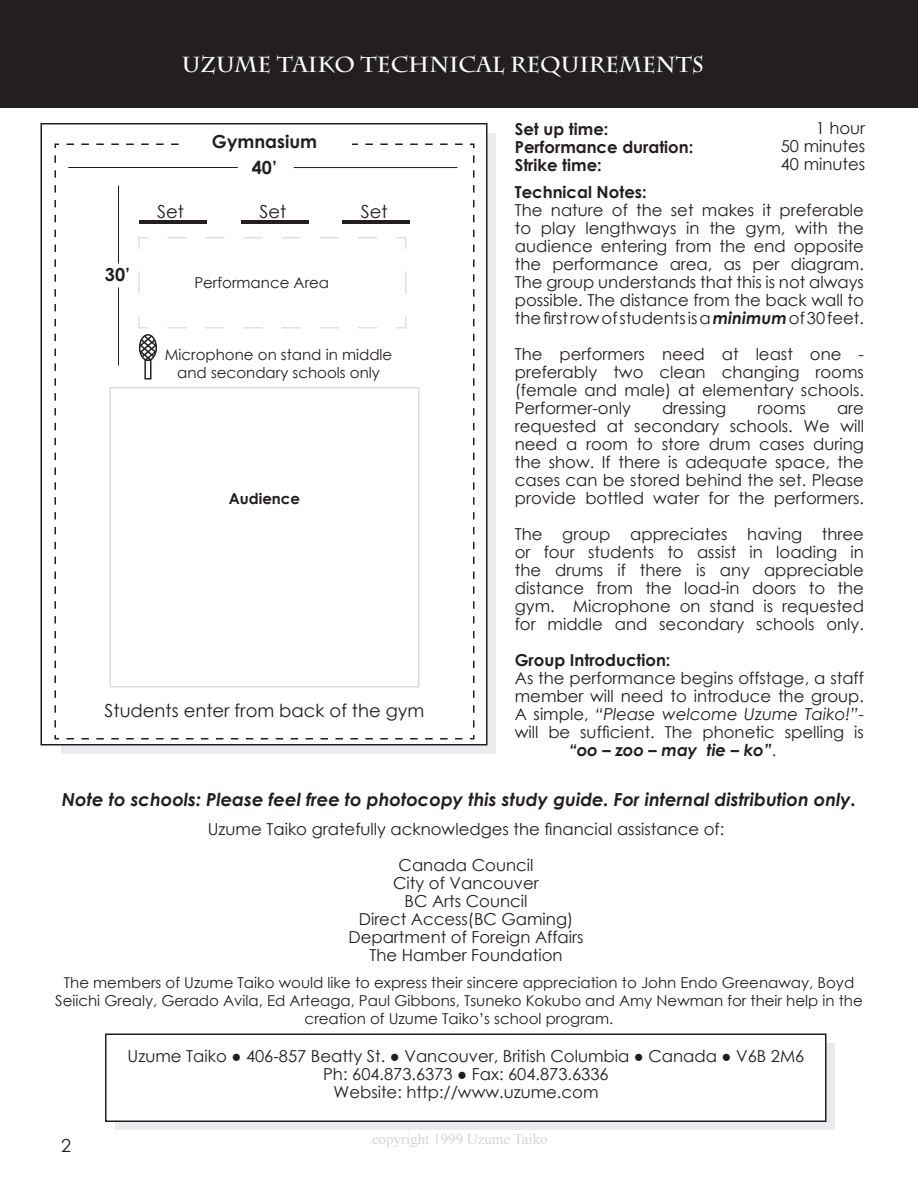
<style>
.page{position:relative;width:918px;height:1188px;background:#fff}
.page>*{position:absolute;margin:0;border:0;box-sizing:border-box;transform-origin:0 0}
.t1{font:700 21.75px "Charlemagne Std";color:#fff}
.t2{font:italic 700 18px "Century Gothic";color:#231f20}
.t3{font:18px "Century Gothic";color:#231f20}
.t4{font:700 18px "Century Gothic";color:#231f20}
.t5{font:16.5px/18px "Century Gothic";color:#231f20;text-align:justify}
.t6{font:700 16.5px/18px "Century Gothic";color:#231f20}
.t7{font:italic 16.5px "Century Gothic";color:#231f20}
.t8{font:italic 700 16.5px "Century Gothic";color:#231f20}
.t9{font:15px/18px "Century Gothic";color:#231f20;text-align:center}
.t10{font:15px "Times New Roman";color:#d4d5d7}
.t11{font:700 15px "Century Gothic";color:#231f20}
.s1{font-weight:700;font-style:italic}
.s2{font-style:normal}
.s3{font-weight:400;font-style:normal}
</style>
<div class="page">
<div style="left:62px;top:134px;width:434px;height:620px;background:#eaebec"></div>
<div style="left:41px;top:124px;width:446px;height:621px;background:#fff"></div>
<div style="left:40px;top:123px;width:448px;height:623px;border:2px solid #231f20"></div>
<div style="left:115px;top:1043px;width:720px;height:87px;background:#eaebec"></div>
<div style="left:106px;top:1034px;width:720px;height:87px;background:#fff"></div>
<div style="left:105px;top:1034px;width:721px;height:88px;border:2px solid #231f20"></div>
<div style="left:1px;top:1px;width:917px;height:107px;background:#231f20"></div>
<svg style="left:54px;top:143px;width:421px;height:597px"></svg>
<div style="left:110px;top:387px;width:310px;height:300px;border:2px solid #dbdcde"></div>
<hr style="left:68px;top:167px;width:170px;height:1px;background:#231f20">
<hr style="left:294px;top:167px;width:164px;height:1px;background:#231f20">
<hr style="left:118px;top:185px;width:1px;height:78px;background:#231f20">
<hr style="left:118px;top:287px;width:1px;height:78px;background:#231f20">
<div style="left:144px;top:358px;width:7px;height:22px;border:2px solid #231f20"></div>
<div style="left:185px;top:137px;width:167px;height:12px;background:#fff"></div>
<svg style="left:137px;top:236px;width:270px;height:126px"></svg>
<h1 class="t1" style="left:182px;top:52px;width:523px">UZUME TAIKO TECHNICAL REQUIREMENTS</h1>
<p class="t6" style="left:515px;top:119px;width:180px">Set up time:<br>Performance duration:<br>Strike time:</p>
<p class="t5" style="left:781px;top:119px;width:86px;text-indent:35px">1 hour 50 minutes 40 minutes</p>
<p class="t5" style="left:515px;top:201px;width:351px">The nature of the set makes it preferable to play lengthways in the gym, with the audience entering from the end opposite the performance area, as per diagram.<br>The group understands that this is not always possible. The distance from the back wall to the first row of students is a <span class="s1">minimum</span> of 30 feet.</p>
<p class="t5" style="left:515px;top:345px;width:351px">The performers need at least one - preferably two clean changing rooms (female and male) at elementary schools.<br>Performer-only</p>
<p class="t4" style="left:212px;top:128px;width:107px">Gymnasium</p>
<p class="t4" style="left:252px;top:154px;width:27px">40’</p>
<p class="t6" style="left:515px;top:182px;width:133px">Technical Notes:</p>
<p class="t3" style="left:157px;top:198px;width:28px">Set</p>
<p class="t3" style="left:260px;top:198px;width:28px">Set</p>
<p class="t3" style="left:361px;top:198px;width:28px">Set</p>
<p class="t4" style="left:105px;top:261px;width:27px">30’</p>
<p class="t9" style="left:194px;top:273px;width:136px">Performance Area</p>
<p class="t9" style="left:165px;top:345px;width:229px">Microphone on stand in middle and secondary schools only</p>
<p class="t5" style="left:662px;top:399px;width:66px">dressing</p>
<p class="t5" style="left:757px;top:399px;width:50px">rooms</p>
<p class="t5" style="left:515px;top:399px;width:351px;text-indent:322px">are requested at secondary schools. We will need a room to store drum cases during the show. If there is adequate space, the cases can be stored behind the set. Please provide bottled water for the performers.</p>
<p class="t5" style="left:515px;top:525px;width:351px">The group appreciates having three or four students to assist in loading in the drums if there is any appreciable distance from the load-in doors to the gym. Microphone on stand is requested for middle and secondary schools only.</p>
<p class="t5" style="left:515px;top:669px;width:351px">As the performance begins offstage, a staff</p>
<p class="t5" style="left:515px;top:687px;width:351px">member will need to introduce the group.</p>
<p class="t7" style="left:515px;top:703px;width:351px"><span class="s2">A simple,</span> “Please welcome Uzume Taiko!”<span class="s2">-</span></p>
<p class="t5" style="left:515px;top:723px;width:351px">will be sufficient. The phonetic spelling is</p>
<p class="t8" style="left:569px;top:738px;width:209px">“oo – zoo – may tie – ko”<span class="s3">.</span></p>
<p class="t2" style="left:62px;top:786px;width:796px">Note to schools: Please feel free to photocopy this study guide. For internal distribution only.</p>
<p class="t5" style="left:208px;top:811px;width:518px;line-height:36px;text-align:center">Uzume Taiko gratefully acknowledges the financial assistance of:<br>Canada Council</p>
<p class="t5" style="left:348px;top:874px;width:237px;text-align:center">City of Vancouver<br>BC Arts Council<br>Direct Access(BC Gaming)<br>Department of Foreign Affairs<br>The Hamber Foundation</p>
<p class="t9" style="left:55px;top:973px;width:809px">The members of Uzume Taiko would like to express their sincere appreciation to John Endo Greenaway, Boyd<br>Seiichi Grealy, Gerado Avila, Ed Arteaga, Paul Gibbons, Tsuneko Kokubo and Amy Newman for their help in the creation of Uzume Taiko’s school program.</p>
<p class="t5" style="left:128px;top:1047px;width:678px;text-align:center">Uzume Taiko ● 406-857 Beatty St. ● Vancouver, British Columbia ● Canada ● V6B 2M6<br>Ph: 604.873.6373 ● Fax: 604.873.6336<br>Website: http://www.uzume.com</p>
<p class="t11" style="left:229px;top:487px;width:73px">Audience</p>
<p class="t6" style="left:515px;top:650px;width:157px">Group Introduction:</p>
<p class="t3" style="left:105px;top:698px;width:321px">Students enter from back of the gym</p>
<p class="t3" style="left:61px;top:1133px;width:11px">2</p>
<p class="t10" style="left:372px;top:1129px;width:177px">copyright 1999 Uzume Taiko</p>
</div>
